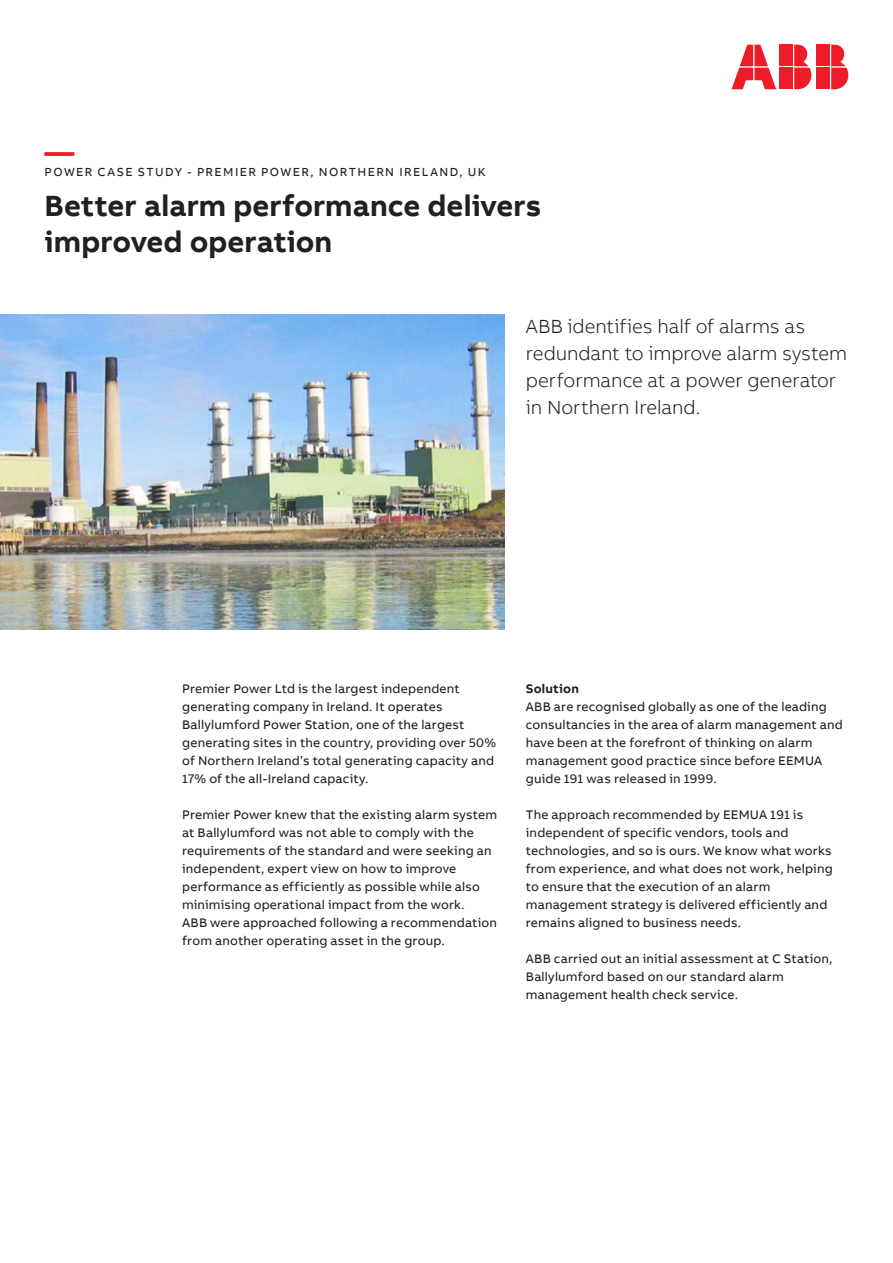
<style>
.page{position:relative;width:893px;height:1263px;background:#fff}
.page>*{position:absolute;margin:0;border:0;box-sizing:border-box;transform-origin:0 0}
.Headline_M_20pt_24pt{font:700 30px/36px "AB Bvoice";color:#231f20}
.Headline_M_20pt_24pt-2{font:700 30px "AB Bvoice";color:#ee1c28}
.Lead_13pt_18pt{font:300 19.5px/27px "AB Bvoice";letter-spacing:-.005em;color:#231f20}
.Copytext_8_5pt_12pt{font:12.75px/18px "AB Bvoice";letter-spacing:.015em;color:#231f20}
.Paragraph_Title_8_5p{font:700 12.75px "AB Bvoice";letter-spacing:.02em;color:#231f20}
.Category_M_8pt_9_6pt{font:12px "AB Bvoice";letter-spacing:.12em;color:#231f20}
</style>
<div class="page">
<img style="left:0;top:315px;width:505px;height:315px">
<div style="left:817px;top:45px;width:13px;height:21px;background:#ee1c28"></div>
<div style="left:817px;top:68px;width:13px;height:21px;background:#ee1c28"></div>
<svg style="left:831px;top:45px;width:17px;height:44px"></svg>
<svg style="left:731px;top:45px;width:45px;height:44px"></svg>
<div style="left:780px;top:45px;width:13px;height:21px;background:#ee1c28"></div>
<div style="left:780px;top:68px;width:13px;height:21px;background:#ee1c28"></div>
<svg style="left:794px;top:45px;width:17px;height:44px"></svg>
<p class="Headline_M_20pt_24pt-2" style="left:45px;top:132px;width:31px">—</p>
<p class="Category_M_8pt_9_6pt" style="left:45px;top:165px;width:443px">POWER CASE STUDY - PREMIER POWER, NORTHERN IRELAND, UK</p>
<p class="Headline_M_20pt_24pt" style="left:45px;top:188px;width:498px">Better alarm performance delivers improved operation</p>
<p class="Lead_13pt_18pt" style="left:526px;top:313px;width:323px">ABB identifies half of alarms as redundant to improve alarm system performance at a power generator in Northern Ireland.</p>
<p class="Copytext_8_5pt_12pt" style="left:182px;top:679px;width:316px">Premier Power Ltd is the largest independent generating company in Ireland. It operates Ballylumford Power Station, one of the largest generating sites in the country, providing over 50% of Northern Ireland’s total generating capacity and 17% of the all-Ireland capacity.</p>
<p class="Copytext_8_5pt_12pt" style="left:182px;top:805px;width:317px">Premier Power knew that the existing alarm system at Ballylumford was not able to comply with the requirements of the standard and were seeking an independent, expert view on how to improve performance as efficiently as possible while also minimising operational impact from the work.</p>
<p class="Copytext_8_5pt_12pt" style="left:182px;top:913px;width:316px">ABB were approached following a recommendation from another operating asset in the group.</p>
<p class="Paragraph_Title_8_5p" style="left:526px;top:680px;width:55px">Solution</p>
<p class="Copytext_8_5pt_12pt" style="left:526px;top:697px;width:319px">ABB are recognised globally as one of the leading consultancies in the area of alarm management and have been at the forefront of thinking on alarm management good practice since before EEMUA guide 191 was released in 1999.</p>
<p class="Copytext_8_5pt_12pt" style="left:526px;top:805px;width:308px">The approach recommended by EEMUA 191 is independent of specific vendors, tools and technologies, and so is ours. We know what works from experience, and what does not work, helping to ensure that the execution of an alarm management strategy is delivered efficiently and remains aligned to business needs.</p>
<p class="Copytext_8_5pt_12pt" style="left:526px;top:949px;width:308px">ABB carried out an initial assessment at C Station,<br>Ballylumford based on our standard alarm management health check service.</p>
</div>
